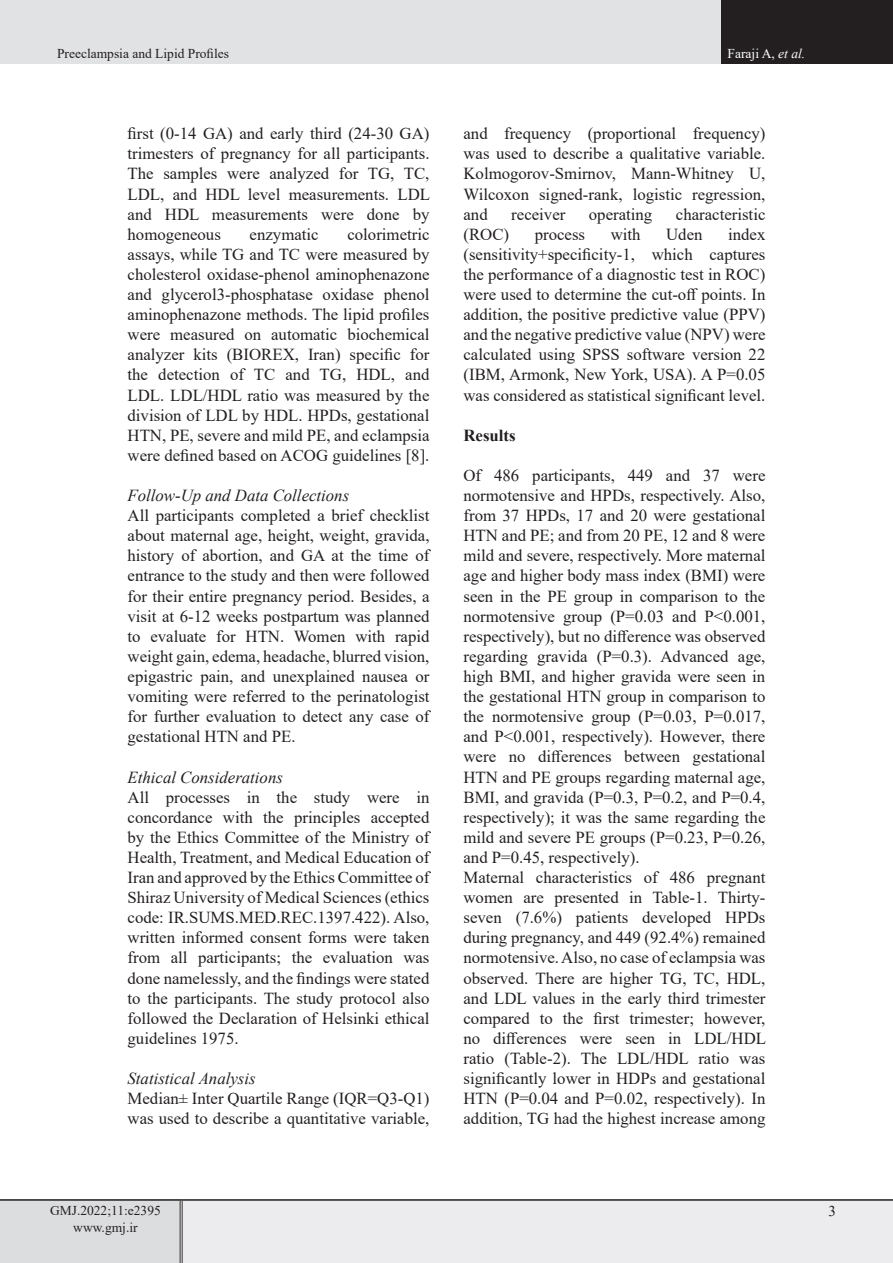
<style>
.page{position:relative;width:893px;height:1263px;background:#fff}
.page>*{position:absolute;margin:0;border:0;box-sizing:border-box;transform-origin:0 0}
.t1{font:16.8px/20.1px "Times New Roman";color:#231f20;text-align:justify}
.t2{font:italic 16.8px "Times New Roman";color:#231f20}
.t3{font:700 16.8px "Times New Roman";color:#231f20}
.t4{font:15px "Times New Roman";color:#231f20}
.eeeeeeeeeeee{font:13.5px "Times New Roman";color:#231f20}
.t5{font:13.5px "Times New Roman";color:#fff}
.s1{font-style:italic}
</style>
<div class="page">
<div style="left:0;top:0;width:722px;height:64px;background:#e1e2e4"></div>
<div style="left:722px;top:0;width:171px;height:64px;background:#231f20"></div>
<div style="left:0;top:1200px;width:181px;height:63px;background:#dcdddf"></div>
<div style="left:181px;top:1200px;width:712px;height:63px;background:#ececee"></div>
<hr style="left:180px;top:1201px;width:3px;height:62px;background:#fff">
<hr style="left:180px;top:1201px;width:1px;height:62px;background:#231f20">
<hr style="left:182px;top:1201px;width:1px;height:62px;background:#231f20">
<hr style="left:0;top:1199px;width:181px;height:2px;background:#231f20">
<hr style="left:181px;top:1199px;width:712px;height:2px;background:#231f20">
<p class="eeeeeeeeeeee" style="left:57px;top:44px;width:174px">Preeclampsia and Lipid Profiles</p>
<p class="t5" style="left:728px;top:44px;width:79px">Faraji A, <span class="s1">et al.</span></p>
<p class="t1" style="left:128px;top:123px;width:304px">first (0-14 GA) and early third (24-30 GA) trimesters of pregnancy for all participants.<br>The samples were analyzed for TG, TC, LDL, and HDL level measurements. LDL and HDL measurements were done by homogeneous</p>
<p class="t1" style="left:128px;top:224px;width:303px;text-indent:220px">colorimetric assays, while TG and TC were measured by cholesterol oxidase-phenol aminophenazone and glycerol3-phosphatase oxidase phenol aminophenazone methods. The lipid profiles were measured on automatic biochemical analyzer kits (BIOREX, Iran) specific for the detection of TC and TG, HDL, and LDL. LDL/HDL ratio was measured by the division of LDL by HDL. HPDs, gestational HTN, PE, severe and mild PE, and eclampsia were defined based on ACOG guidelines [8].</p>
<p class="t2" style="left:128px;top:484px;width:223px">Follow-Up and Data Collections</p>
<p class="t1" style="left:128px;top:505px;width:303px">All participants completed a brief checklist about maternal age, height, weight, gravida, history of abortion, and GA at the time of entrance to the study and then were followed for their entire pregnancy period. Besides, a visit at 6-12 weeks postpartum was planned to evaluate for HTN. Women with rapid weight gain, edema, headache, blurred vision, epigastric pain, and unexplained nausea or vomiting were referred to the perinatologist for further evaluation to detect any case of gestational HTN and PE.</p>
<p class="t2" style="left:128px;top:765px;width:157px">Ethical Considerations</p>
<p class="t1" style="left:128px;top:786px;width:303px">All processes in the study were in concordance with the principles accepted by the Ethics Committee of the Ministry of Health, Treatment, and Medical Education of Iran and approved by the Ethics Committee of Shiraz University of Medical Sciences (ethics code: IR.SUMS.MED.REC.1397.422). Also, written informed consent forms were taken from all participants; the evaluation was done namelessly, and the findings were stated to the participants. The study protocol also followed the Declaration of Helsinki ethical guidelines 1975.</p>
<p class="t2" style="left:128px;top:1067px;width:130px">Statistical Analysis</p>
<p class="t1" style="left:128px;top:1088px;width:303px">Median± Inter Quartile Range (IQR=Q3-Q1) was used to describe a quantitative variable,</p>
<p class="t1" style="left:250px;top:224px;width:71px">enzymatic</p>
<p class="t1" style="left:463px;top:123px;width:303px">and frequency (proportional frequency) was used to describe a qualitative variable.<br>Kolmogorov-Smirnov, Mann-Whitney U, Wilcoxon signed-rank, logistic regression, and</p>
<p class="t1" style="left:511px;top:203px;width:56px">receiver</p>
<p class="t1" style="left:589px;top:203px;width:65px">operating</p>
<p class="t1" style="left:676px;top:203px;width:91px">characteristic</p>
<p class="t1" style="left:463px;top:224px;width:303px;text-indent:265px">index (sensitivity+specificity-1, which captures the performance of a diagnostic test in ROC) were used to determine the cut-off points. In addition, the positive predictive value (PPV) and the negative predictive value (NPV) were calculated using SPSS software version 22 (IBM, Armonk, New York, USA). A P=0.05 was considered as statistical significant level.</p>
<p class="t3" style="left:463px;top:423px;width:54px">Results</p>
<p class="t1" style="left:463px;top:465px;width:303px">Of 486 participants, 449 and 37 were normotensive and HPDs, respectively. Also, from 37 HPDs, 17 and 20 were gestational HTN and PE; and from 20 PE, 12 and 8 were mild and severe, respectively. More maternal age and higher body mass index (BMI) were seen in the PE group in comparison to the normotensive group (P=0.03 and P&lt;0.001, respectively), but no difference was observed regarding gravida (P=0.3). Advanced age, high BMI, and higher gravida were seen in the gestational HTN group in comparison to the normotensive group (P=0.03, P=0.017, and P&lt;0.001, respectively). However, there were no differences between gestational HTN and PE groups regarding maternal age, BMI, and gravida (P=0.3, P=0.2, and P=0.4, respectively); it was the same regarding the mild and severe PE groups (P=0.23, P=0.26, and P=0.45, respectively).</p>
<p class="t1" style="left:463px;top:867px;width:304px">Maternal characteristics of 486 pregnant women are presented in Table-1. Thirty&shy;seven (7.6%) patients developed HPDs during pregnancy, and 449 (92.4%) remained normotensive. Also, no case of eclampsia was observed. There are higher TG, TC, HDL, and LDL values in the early third trimester compared to the first trimester; however, no differences were seen in LDL/HDL ratio (Table-2). The LDL/HDL ratio was significantly lower in HDPs and gestational HTN (P=0.04 and P=0.02, respectively). In addition, TG had the highest increase among</p>
<p class="t1" style="left:463px;top:224px;width:47px">(ROC)</p>
<p class="t1" style="left:535px;top:224px;width:52px">process</p>
<p class="t1" style="left:611px;top:224px;width:31px">with</p>
<p class="t1" style="left:666px;top:224px;width:38px">Uden</p>
<p class="eeeeeeeeeeee" style="left:50px;top:1201px;width:112px">GMJ.2022;11:e2395</p>
<p class="eeeeeeeeeeee" style="left:73px;top:1217px;width:66px">www.gmj.ir</p>
<p class="t4" style="left:828px;top:1201px;width:9px">3</p>
</div>
